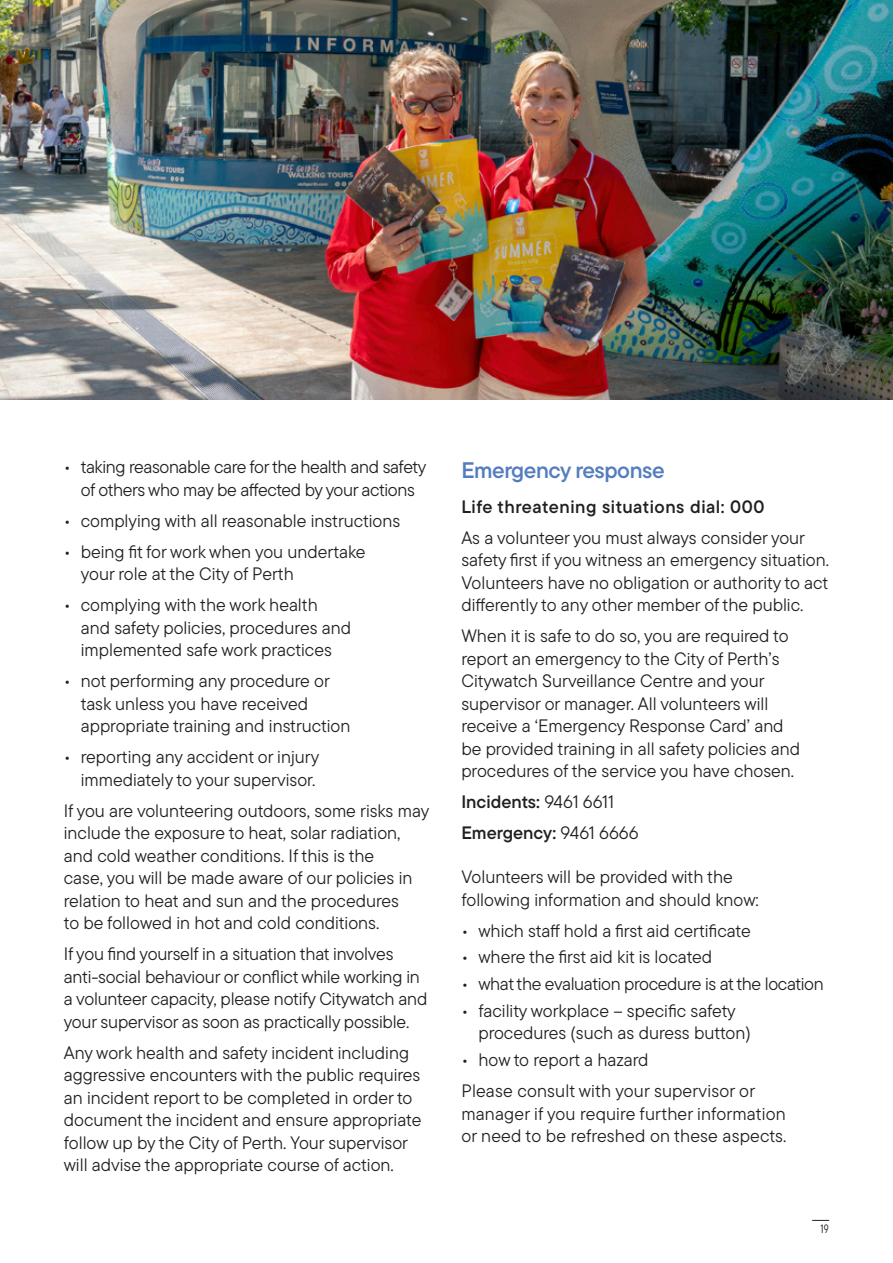
<style>
.page{position:relative;width:893px;height:1263px;background:#fff}
.page>*{position:absolute;margin:0;border:0;box-sizing:border-box;transform-origin:0 0}
.Heading_3{font:22.5px "TT Commons Pro Db";letter-spacing:-.02em;color:#537dbf}
.Body{font:18px/22.5px "TT Commons Pro";color:#231f20}
.Body-2{font:18px/22.5px "TT Commons Pro";letter-spacing:-.02em;color:#231f20;text-align:center}
.Body-3{font:18px "TT Commons Pro Db";color:#231f20}
.Body-4{font:18px "TT Commons Pro Db";letter-spacing:.02em;color:#231f20}
.t1{font:12px "TT Commons Pro Cond";color:#231f20}
.s1{font-family:"TT Commons Pro"}
</style>
<div class="page">
<img style="left:0;top:0;width:893px;height:400px">
<svg style="left:812px;top:1220px;width:17px;height:1px"></svg>
<p class="Body-2" style="left:64px;top:455px;width:364px">• taking reasonable care for the health and safety of others who may be affected by your actions</p>
<p class="Body" style="left:64px;top:509px;width:338px">• complying with all reasonable instructions</p>
<p class="Body" style="left:81px;top:540px;width:286px;text-indent:-17px">• being fit for work when you undertake your role at the City of Perth</p>
<p class="Body" style="left:81px;top:593px;width:272px;text-indent:-17px">• complying with the work health and safety policies, procedures and implemented safe work practices</p>
<p class="Body" style="left:81px;top:669px;width:271px;text-indent:-17px">• not performing any procedure or task unless you have received appropriate training and instruction</p>
<p class="Body" style="left:64px;top:745px;width:257px;text-align:right">• reporting any accident or injury immediately to your supervisor.</p>
<p class="Body" style="left:64px;top:799px;width:367px">If you are volunteering outdoors, some risks may include the exposure to heat, solar radiation, and cold weather conditions. If this is the<br>case, you will be made aware of our policies in relation to heat and sun and the procedures<br>to be followed in hot and cold conditions.</p>
<p class="Body" style="left:64px;top:942px;width:365px">If you find yourself in a situation that involves anti-social behaviour or conflict while working in a volunteer capacity, please notify Citywatch and your supervisor as soon as practically possible.</p>
<p class="Body" style="left:64px;top:1041px;width:359px">Any work health and safety incident including aggressive encounters with the public requires an incident report to be completed in order to document the incident and ensure appropriate follow up by the City of Perth. Your supervisor will advise the appropriate course of action.</p>
<p class="Heading_3" style="left:461px;top:453px;width:205px">Emergency response</p>
<p class="Body-4" style="left:461px;top:493px;width:305px">Life threatening situations dial: 000</p>
<p class="Body" style="left:461px;top:526px;width:369px">As a volunteer you must always consider your safety first if you witness an emergency situation.<br>Volunteers have no obligation or authority to act differently to any other member of the public.</p>
<p class="Body" style="left:461px;top:625px;width:340px">When it is safe to do so, you are required to report an emergency to the City of Perth’s Citywatch Surveillance Centre and your supervisor or manager. All volunteers will receive a ‘Emergency Response Card’ and be provided training in all safety policies and procedures of the service you have chosen.</p>
<p class="Body-3" style="left:461px;top:789px;width:154px">Incidents: <span class="s1">9461 6611</span></p>
<p class="Body-3" style="left:461px;top:820px;width:179px">Emergency: <span class="s1">9461 6666</span></p>
<p class="Body" style="left:461px;top:865px;width:299px">Volunteers will be provided with the following information and should know:</p>
<p class="Body" style="left:461px;top:919px;width:291px">• which staff hold a first aid certificate</p>
<p class="Body" style="left:461px;top:946px;width:252px">• where the first aid kit is located</p>
<p class="Body-2" style="left:461px;top:972px;width:364px">• what the evaluation procedure is at the location</p>
<p class="Body" style="left:478px;top:999px;width:274px;text-indent:-17px">• facility workplace – specific safety procedures (such as duress button)</p>
<p class="Body" style="left:461px;top:1048px;width:189px">• how to report a hazard</p>
<p class="Body" style="left:461px;top:1079px;width:327px">Please consult with your supervisor or manager if you require further information or need to be refreshed on these aspects.</p>
<p class="t1" style="left:820px;top:1220px;width:10px">19</p>
</div>
